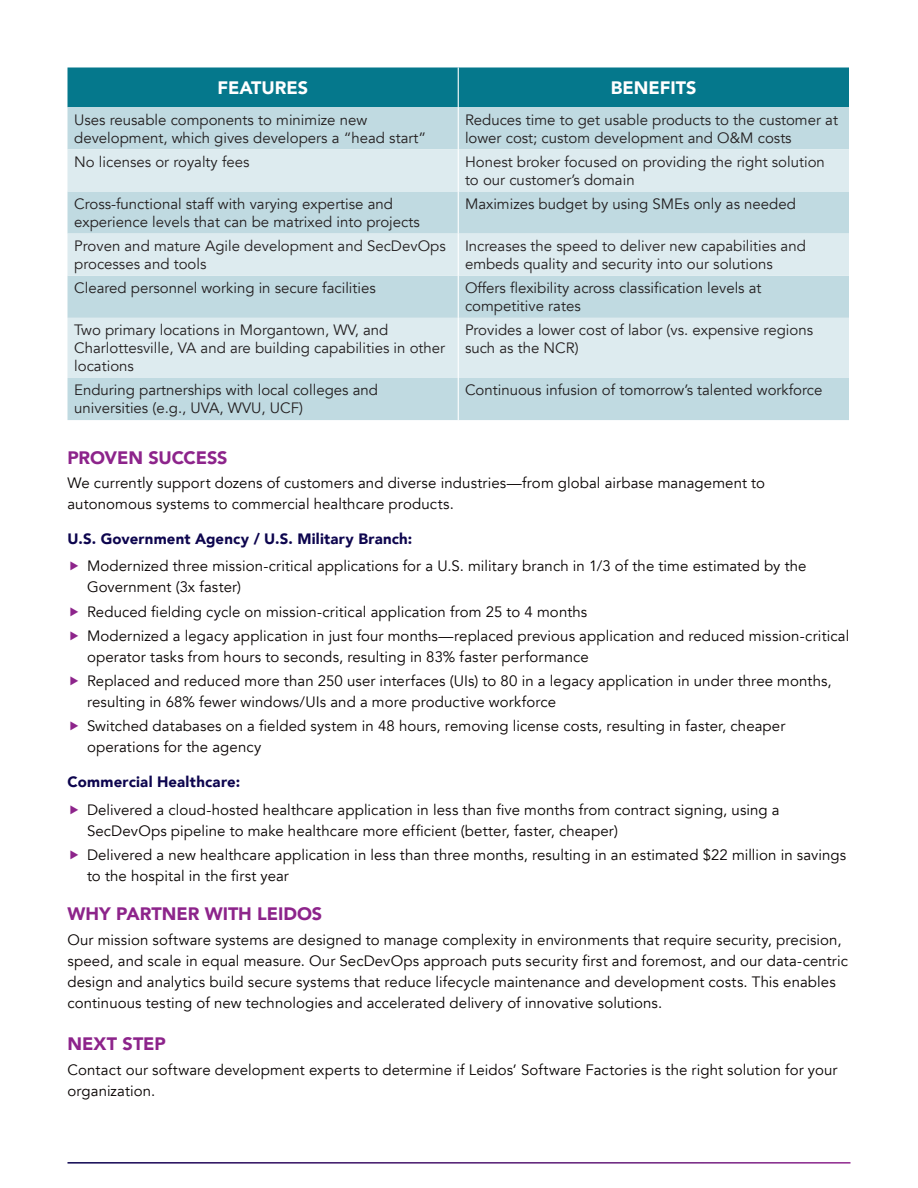
<style>
.page{position:relative;width:918px;height:1188px;background:#fff}
.page>*{position:absolute;margin:0;border:0;box-sizing:border-box;transform-origin:0 0}
.t1{font:900 18px "Avenir";color:#8d248b}
.t2{font:900 18px "Avenir";color:#fff}
.t3{font:15px/21px "Avenir";letter-spacing:.005em;color:#080302}
.t4{font:15px/18px "Avenir";color:#231f20}
.t5{font:900 15px "Avenir";letter-spacing:.015em;color:#0d054e}
</style>
<div class="page">
<div style="left:68px;top:68px;width:781px;height:39px;background:#05788c"></div>
<div style="left:68px;top:107px;width:781px;height:313px;background:#c0dae1"></div>
<svg style="left:68px;top:149px;width:781px;height:229px;fill:#ddebef"></svg>
<hr style="left:458px;top:67px;width:1px;height:40px;background:#fff">
<hr style="left:458px;top:107px;width:1px;height:42px;background:#fff">
<hr style="left:458px;top:149px;width:1px;height:42px;background:#fff">
<hr style="left:458px;top:191px;width:1px;height:43px;background:#fff">
<hr style="left:458px;top:234px;width:1px;height:42px;background:#fff">
<hr style="left:458px;top:276px;width:1px;height:42px;background:#fff">
<hr style="left:458px;top:318px;width:1px;height:60px;background:#fff">
<hr style="left:458px;top:378px;width:1px;height:42px;background:#fff">
<p class="t2" style="left:218px;top:72px;width:92px">FEATURES</p>
<p class="t2" style="left:611px;top:72px;width:87px">BENEFITS</p>
<p class="t4" style="left:74px;top:111px;width:353px">Uses reusable components to minimize new development, which gives developers a “head start”</p>
<p class="t4" style="left:465px;top:111px;width:375px">Reduces time to get usable products to the customer at lower cost; custom development and O&amp;M costs</p>
<p class="t4" style="left:74px;top:153px;width:177px">No licenses or royalty fees</p>
<p class="t4" style="left:465px;top:153px;width:361px">Honest broker focused on providing the right solution to our customer’s domain</p>
<p class="t4" style="left:74px;top:195px;width:347px">Cross-functional staff with varying expertise and experience levels that can be matrixed into projects</p>
<p class="t4" style="left:465px;top:195px;width:332px">Maximizes budget by using SMEs only as needed</p>
<p class="t4" style="left:74px;top:237px;width:373px">Proven and mature Agile development and SecDevOps processes and tools</p>
<p class="t4" style="left:465px;top:237px;width:342px">Increases the speed to deliver new capabilities and embeds quality and security into our solutions</p>
<p class="t4" style="left:74px;top:279px;width:303px">Cleared personnel working in secure facilities</p>
<p class="t4" style="left:465px;top:279px;width:298px">Offers flexibility across classification levels at competitive rates</p>
<p class="t4" style="left:74px;top:321px;width:373px">Two primary locations in Morgantown, WV, and<br>Charlottesville, VA and are building capabilities in other locations</p>
<p class="t4" style="left:465px;top:321px;width:350px">Provides a lower cost of labor (vs. expensive regions such as the NCR)</p>
<p class="t4" style="left:74px;top:381px;width:305px">Enduring partnerships with local colleges and universities (e.g., UVA, WVU, UCF)</p>
<p class="t4" style="left:465px;top:381px;width:359px">Continuous infusion of tomorrow’s talented workforce</p>
<p class="t1" style="left:68px;top:442px;width:161px">PROVEN SUCCESS</p>
<p class="t3" style="left:68px;top:473px;width:699px">We currently support dozens of customers and diverse industries—from global airbase management to autonomous systems to commercial healthcare products.</p>
<p class="t5" style="left:68px;top:526px;width:346px">U.S. Government Agency / U.S. Military Branch:</p>
<p class="t3" style="left:87px;top:556px;width:721px">Modernized three mission-critical applications for a U.S. military branch in 1/3 of the time estimated by the<br>Government (3x faster)</p>
<p class="t3" style="left:87px;top:600px;width:764px;line-height:24.3px">Reduced fielding cycle on mission-critical application from 25 to 4 months<br>Modernized a legacy application in just four months—replaced previous application and reduced mission-critical</p>
<p class="t3" style="left:87px;top:645px;width:746px;line-height:24.3px">operator tasks from hours to seconds, resulting in 83% faster performance<br>Replaced and reduced more than 250 user interfaces (UIs) to 80 in a legacy application in under three months,</p>
<p class="t3" style="left:87px;top:690px;width:700px;line-height:24.3px">resulting in 68% fewer windows/UIs and a more productive workforce<br>Switched databases on a fielded system in 48 hours, removing license costs, resulting in faster, cheaper</p>
<p class="t3" style="left:87px;top:737px;width:176px">operations for the agency</p>
<p class="t5" style="left:68px;top:769px;width:174px">Commercial Healthcare:</p>
<p class="t3" style="left:87px;top:799px;width:694px">Delivered a cloud-hosted healthcare application in less than five months from contract signing, using a<br>SecDevOps pipeline to make healthcare more efficient (better, faster, cheaper)</p>
<p class="t3" style="left:87px;top:844px;width:761px">Delivered a new healthcare application in less than three months, resulting in an estimated $22 million in savings to the hospital in the first year</p>
<p class="t1" style="left:68px;top:898px;width:256px">WHY PARTNER WITH LEIDOS</p>
<p class="t3" style="left:68px;top:929px;width:782px">Our mission software systems are designed to manage complexity in environments that require security, precision, speed, and scale in equal measure. Our SecDevOps approach puts security first and foremost, and our data-centric design and analytics build secure systems that reduce lifecycle maintenance and development costs. This enables continuous testing of new technologies and accelerated delivery of innovative solutions.</p>
<p class="t1" style="left:68px;top:1029px;width:100px">NEXT STEP</p>
<p class="t3" style="left:68px;top:1059px;width:771px">Contact our software development experts to determine if Leidos’ Software Factories is the right solution for your organization.</p>
</div>
